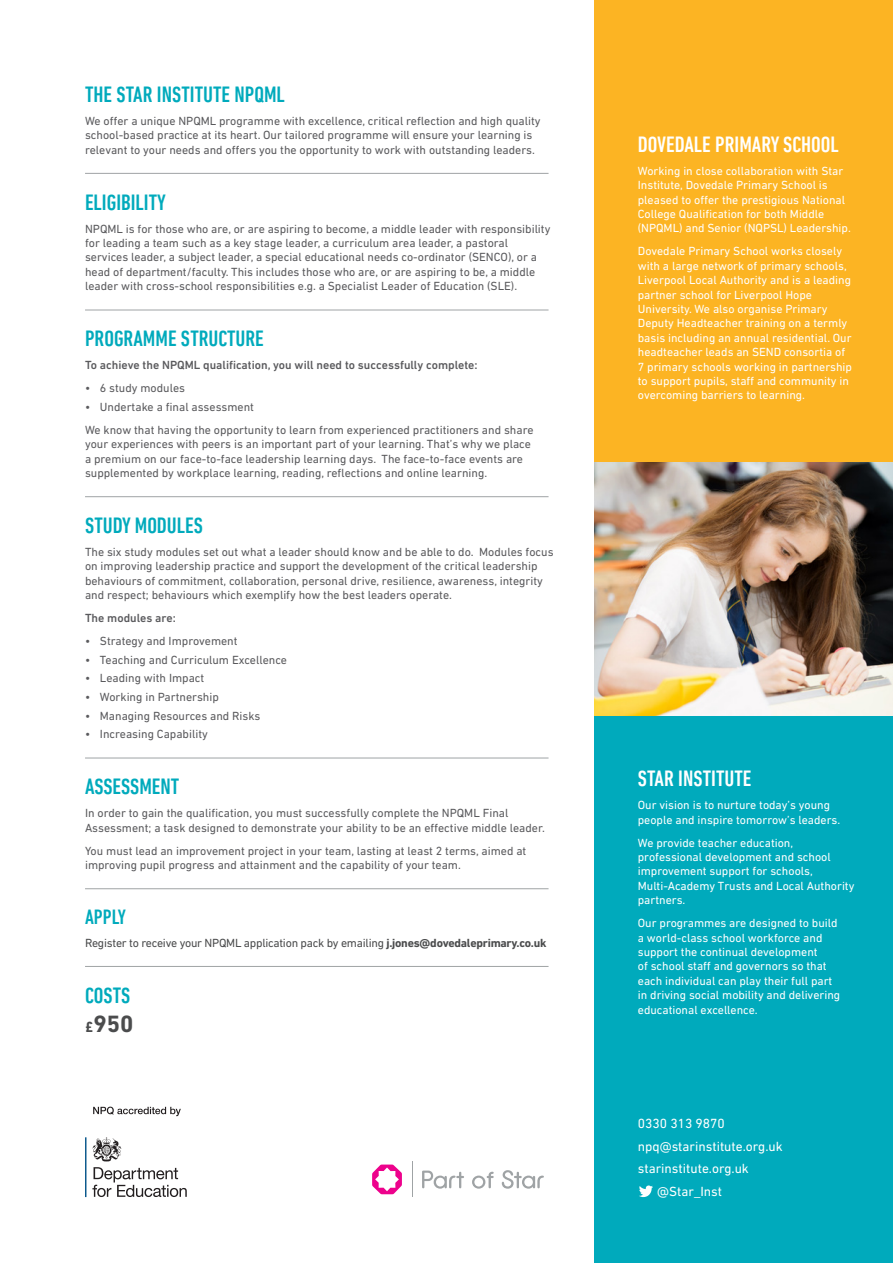
<style>
.page{position:relative;width:893px;height:1263px;background:#fff}
.page>*{position:absolute;margin:0;border:0;box-sizing:border-box;transform-origin:0 0}
.t1{font:700 24px "DIN Next LT Pro";color:#4b4c4d}
.t2{font:500 condensed 22.5px "DIN Next LT Pro";color:#00aabc}
.t3{font:500 condensed 22.5px "DIN Next LT Pro";color:#fff}
.t4{font:500 condensed 21px "DIN Next LT Pro";color:#00aabc}
.t5{font:13.5px "DIN Next LT Pro";color:#fff}
.t6{font:12px/14.4px "DIN Next LT Pro";color:#5a5a5d}
.t7{font:12px/14.4px "DIN Next LT Pro";color:#fff}
.t8{font:12px "DIN Next LT Pro";letter-spacing:-.02em;color:#4b4c4d}
.t9{font:500 12px "DIN Next LT Pro";color:#5a5a5d}
.s1{font-weight:700}
.s2{font-size:15px}
</style>
<div class="page">
<div style="left:594px;top:0;width:299px;height:1263px;background:#00aabc"></div>
<div style="left:594px;top:0;width:299px;height:472px;background:#fcb423"></div>
<img style="left:594px;top:462px;width:299px;height:254px">
<svg style="left:639px;top:1185px;width:14px;height:12px"></svg>
<hr style="left:85px;top:173px;width:464px;height:1px;background:#9fa3a5">
<hr style="left:85px;top:496px;width:464px;height:1px;background:#9fa3a5">
<hr style="left:85px;top:758px;width:464px;height:1px;background:#9fa3a5">
<hr style="left:85px;top:888px;width:464px;height:1px;background:#9fa3a5">
<hr style="left:85px;top:966px;width:464px;height:1px;background:#9fa3a5">
<hr style="left:85px;top:310px;width:464px;height:1px;background:#9fa3a5">
<hr style="left:412px;top:1162px;width:1px;height:35px;background:#9fa3a5">
<svg style="left:372px;top:1164px;width:30px;height:30px"></svg>
<svg style="left:422px;top:1170px;width:42px;height:19px"></svg>
<svg style="left:472px;top:1172px;width:22px;height:17px"></svg>
<svg style="left:502px;top:1170px;width:42px;height:19px"></svg>
<hr style="left:85px;top:1137px;width:1px;height:60px;background:#005187">
<svg style="left:92px;top:1137px;width:30px;height:24px"></svg>
<svg style="left:92px;top:1167px;width:95px;height:30px"></svg>
<svg style="left:93px;top:1107px;width:88px;height:9px"></svg>
<p class="t2" style="left:85px;top:82px;width:201px">THE STAR INSTITUTE NPQML</p>
<p class="t6" style="left:85px;top:113px;width:457px">We offer a unique NPQML programme with excellence, critical reflection and high quality school-based practice at its heart. Our tailored programme will ensure your learning is relevant to your needs and offers you the opportunity to work with outstanding leaders.</p>
<p class="t2" style="left:85px;top:189px;width:82px">ELIGIBILITY</p>
<p class="t6" style="left:85px;top:221px;width:467px">NPQML is for those who are, or are aspiring to become, a middle leader with responsibility for leading a team such as a key stage leader, a curriculum area leader, a pastoral services leader, a subject leader, a special educational needs co-ordinator (SENCO), or a head of department/faculty. This includes those who are, or are aspiring to be, a middle leader with cross-school responsibilities e.g. a Specialist Leader of Education (SLE).</p>
<p class="t2" style="left:85px;top:326px;width:180px">PROGRAMME STRUCTURE</p>
<p class="t9" style="left:85px;top:358px;width:394px">To achieve the NPQML qualification, you will need to successfully complete:</p>
<p class="t6" style="left:85px;top:381px;width:102px">• 6 study modules</p>
<p class="t6" style="left:85px;top:399px;width:170px">• Undertake a final assessment</p>
<p class="t6" style="left:85px;top:422px;width:450px">We know that having the opportunity to learn from experienced practitioners and share your experiences with peers is an important part of your learning. That’s why we place a premium on our face-to-face leadership learning days. The face-to-face events are supplemented by workplace learning, reading, reflections and online learning.</p>
<p class="t2" style="left:85px;top:513px;width:119px">STUDY MODULES</p>
<p class="t6" style="left:85px;top:545px;width:470px">The six study modules set out what a leader should know and be able to do. Modules focus on improving leadership practice and support the development of the critical leadership behaviours of commitment, collaboration, personal drive, resilience, awareness, integrity and respect; behaviours which exemplify how the best leaders operate.</p>
<p class="t9" style="left:85px;top:611px;width:92px">The modules are:</p>
<p class="t6" style="left:85px;top:634px;width:154px">• Strategy and Improvement</p>
<p class="t6" style="left:85px;top:652px;width:203px">• Teaching and Curriculum Excellence</p>
<p class="t6" style="left:85px;top:671px;width:121px">• Leading with Impact</p>
<p class="t6" style="left:85px;top:689px;width:135px">• Working in Partnership</p>
<p class="t6" style="left:85px;top:708px;width:177px">• Managing Resources and Risks</p>
<p class="t6" style="left:85px;top:727px;width:124px">• Increasing Capability</p>
<p class="t2" style="left:85px;top:774px;width:96px">ASSESSMENT</p>
<p class="t6" style="left:85px;top:806px;width:461px">In order to gain the qualification, you must successfully complete the NPQML Final<br>Assessment; a task designed to demonstrate your ability to be an effective middle leader.</p>
<p class="t6" style="left:85px;top:843px;width:443px">You must lead an improvement project in your team, lasting at least 2 terms, aimed at improving pupil progress and attainment and the capability of your team.</p>
<p class="t4" style="left:85px;top:905px;width:42px">APPLY</p>
<p class="t8" style="left:85px;top:936px;width:463px">Register to receive your NPQML application pack by emailing <span class="s1">j.jones@dovedaleprimary.co.uk</span></p>
<p class="t2" style="left:85px;top:982px;width:47px">COSTS</p>
<p class="t1" style="left:85px;top:1009px;width:50px"><span class="s2">£</span>950</p>
<p class="t3" style="left:638px;top:132px;width:202px">DOVEDALE PRIMARY SCHOOL</p>
<p class="t7" style="left:638px;top:163px;width:215px">Working in close collaboration with Star Institute, Dovedale Primary School is pleased to offer the prestigious National College Qualification for both Middle (NPQML) and Senior (NQPSL) Leadership.</p>
<p class="t7" style="left:638px;top:244px;width:216px">Dovedale Primary School works closely with a large network of primary schools, Liverpool Local Authority and is a leading partner school for Liverpool Hope University. We also organise Primary Deputy Headteacher training on a termly basis including an annual residential. Our headteacher leads an SEND consortia of 7 primary schools working in partnership to support pupils, staff and community in overcoming barriers to learning.</p>
<p class="t3" style="left:638px;top:766px;width:115px">STAR INSTITUTE</p>
<p class="t7" style="left:638px;top:798px;width:204px">Our vision is to nurture today’s young people and inspire tomorrow’s leaders.</p>
<p class="t7" style="left:638px;top:835px;width:218px">We provide teacher education, professional development and school improvement support for schools,<br>Multi-Academy Trusts and Local Authority partners.</p>
<p class="t7" style="left:638px;top:916px;width:204px">Our programmes are designed to build a world-class school workforce and support the continual development<br>of school staff and governors so that each individual can play their full part in driving social mobility and delivering educational excellence.</p>
<p class="t5" style="left:638px;top:1116px;width:88px">0330 313 9870</p>
<p class="t5" style="left:638px;top:1138px;width:146px">npq@starinstitute.org.uk</p>
<p class="t5" style="left:638px;top:1161px;width:113px">starinstitute.org.uk</p>
<p class="t5" style="left:657px;top:1183px;width:66px">@Star_Inst</p>
</div>
